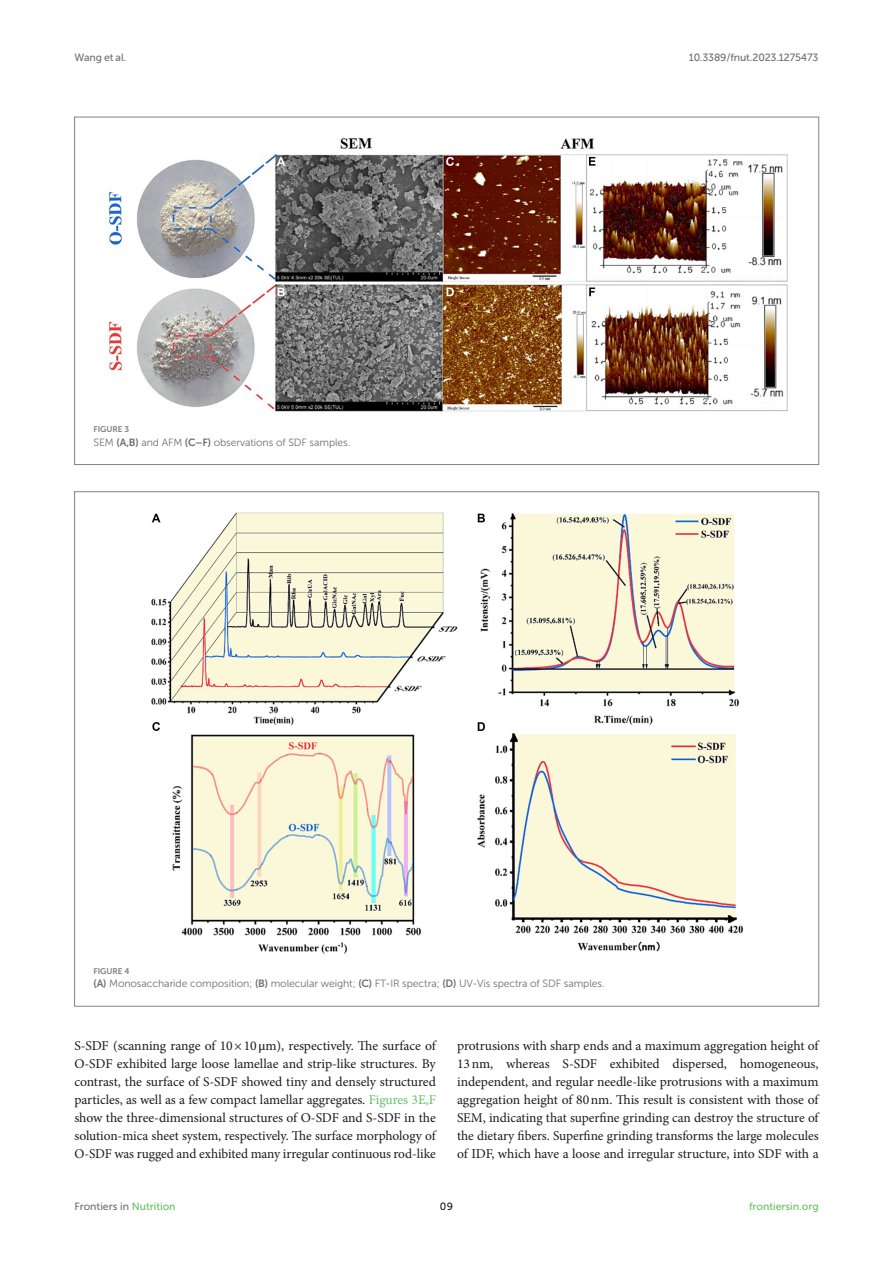
<style>
.page{position:relative;width:893px;height:1263px;background:#fff}
.page>*{position:absolute;margin:0;border:0;box-sizing:border-box;transform-origin:0 0}
.TEXT_FLUSH{font:13.5px/18px "Minion Pro";letter-spacing:-.005em;color:#1b1c1b;text-align:justify}
.FIG_LEG{font:10.5px "Museo Sans 300";letter-spacing:-.01em;color:#706f70}
.t1{font:10.5px "Museo Sans 500";letter-spacing:-.015em;color:#706f70}
.t2{font:10.5px "Museo Sans 500";color:#65c161}
.t3{font:10.5px "Museo Sans 500";color:#1b1c1b}
.FIG_HD{font:8.25px "Museo Sans 700";letter-spacing:-.01em;color:#7e7f7f}
.s1{font-family:"Museo Sans 700"}
.s2{font-family:"STIX General"}
.s3{color:#65c161}
</style>
<div class="page">
<img style="left:108px;top:138px;width:680px;height:274px">
<img style="left:151px;top:512px;width:592px;height:442px">
<p class="t1" style="left:74px;top:51px;width:53px">Wang et al.</p>
<p class="t1" style="left:689px;top:51px;width:131px">10.3389/fnut.2023.1275473</p>
<p class="FIG_HD" style="left:94px;top:425px;width:37px">FIGURE 3</p>
<p class="FIG_LEG" style="left:94px;top:436px;width:258px">SEM <span class="s1">(A,B)</span> and AFM <span class="s1">(C–F)</span> observations of SDF samples.</p>
<p class="FIG_HD" style="left:94px;top:966px;width:37px">FIGURE 4</p>
<p class="FIG_LEG" style="left:94px;top:978px;width:513px"><span class="s1">(A)</span> Monosaccharide composition; <span class="s1">(B)</span> molecular weight; <span class="s1">(C)</span> FT-IR spectra; <span class="s1">(D)</span> UV-Vis spectra of SDF samples.</p>
<p class="TEXT_FLUSH" style="left:74px;top:1037px;width:363px">S-SDF (scanning range of 10×10<span class="s2">μ</span>m), respectively. The surface of O-SDF exhibited large loose lamellae and strip-like structures. By contrast, the surface of S-SDF showed tiny and densely structured particles, as well as a few compact lamellar aggregates. <span class="s3">Figures 3E,F </span>show the three-dimensional structures of O-SDF and S-SDF in the solution-mica sheet system, respectively. The surface morphology of O-SDF was rugged and exhibited many irregular continuous rod-like</p>
<p class="TEXT_FLUSH" style="left:457px;top:1037px;width:363px">protrusions with sharp ends and a maximum aggregation height of 13nm, whereas S-SDF exhibited dispersed, homogeneous, independent, and regular needle-like protrusions with a maximum aggregation height of 80nm. This result is consistent with those of SEM, indicating that superfine grinding can destroy the structure of the dietary fibers. Superfine grinding transforms the large molecules of IDF, which have a loose and irregular structure, into SDF with a</p>
<p class="t1" style="left:74px;top:1200px;width:103px">Frontiers in <span class="s3">Nutrition</span></p>
<p class="t3" style="left:440px;top:1200px;width:15px">09</p>
<p class="t2" style="left:749px;top:1200px;width:71px">frontiersin.org</p>
</div>
